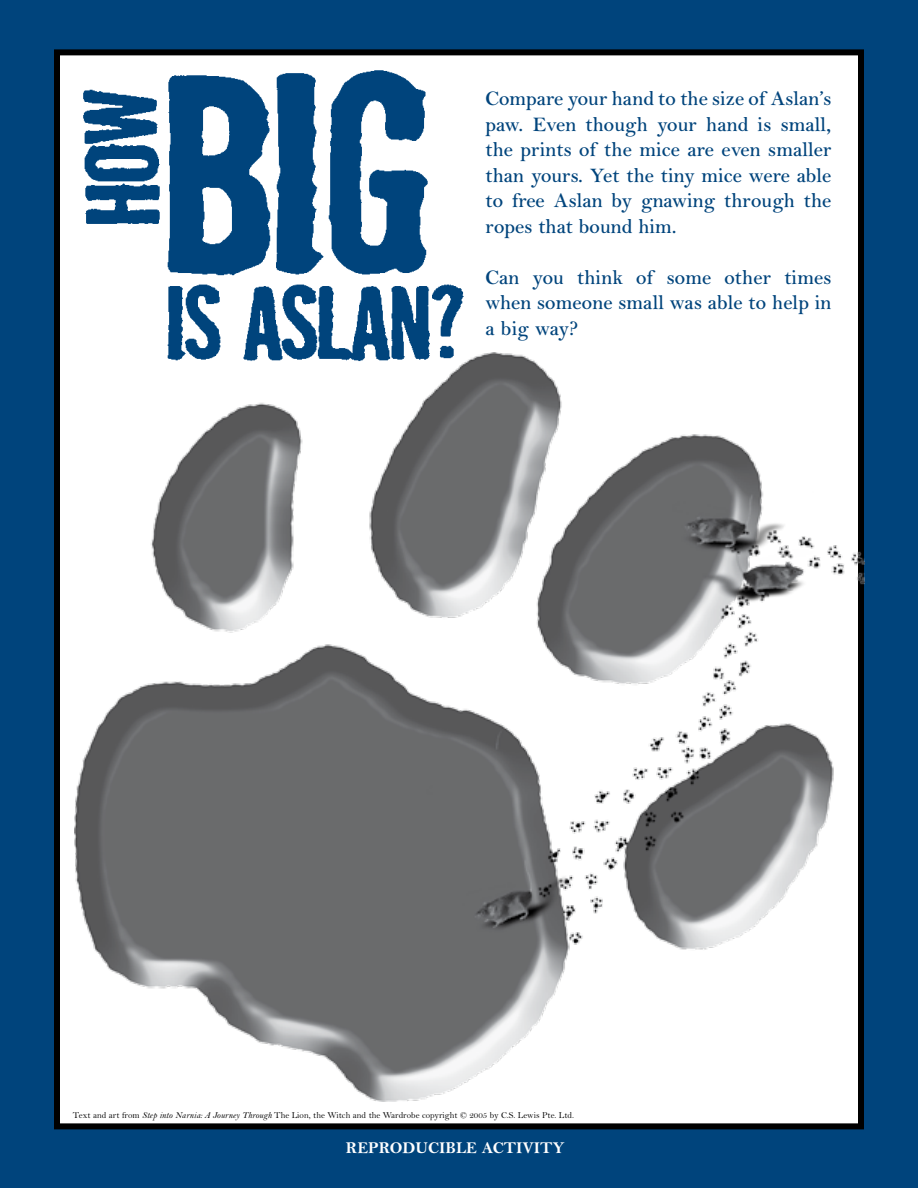
<style>
.page{position:relative;width:918px;height:1188px;background:#00447c}
.page>*{position:absolute;margin:0;border:0;box-sizing:border-box;transform-origin:0 0}
.t1{font:600 21px/25.5px "Bell";color:#00447c;text-align:justify}
.t2{font:700 16.5px "Bell";color:#fff}
.t3{font:9px "Bell";color:#000}
.s1{font-style:italic}
</style>
<div class="page">
<div style="left:57px;top:52px;width:804px;height:1074px;background:#fff"></div>
<div style="left:54px;top:49px;width:810px;height:1080px;border:6px solid #000"></div>
<img style="left:74px;top:353px;width:791px;height:749px">
<img style="left:70px;top:33px;width:399px;height:334px">
<p class="t1" style="left:485px;top:86px;width:348px">Compare your hand to the size of Aslan’s paw. Even though your hand is small, the prints of the mice are even smaller than yours. Yet the tiny mice were able to free Aslan by gnawing through the ropes that bound him.</p>
<p class="t1" style="left:485px;top:265px;width:348px">Can you think of some other times when someone small was able to help in a big way?</p>
<p class="t3" style="left:73px;top:1110px;width:503px">Text and art from <span class="s1">Step into Narnia: A Journey Through</span> The Lion, the Witch and the Wardrobe copyright © 2005 by C.S. Lewis Pte. Ltd.</p>
<p class="t2" style="left:346px;top:1138px;width:220px">REPRODUCIBLE ACTIVITY</p>
</div>
